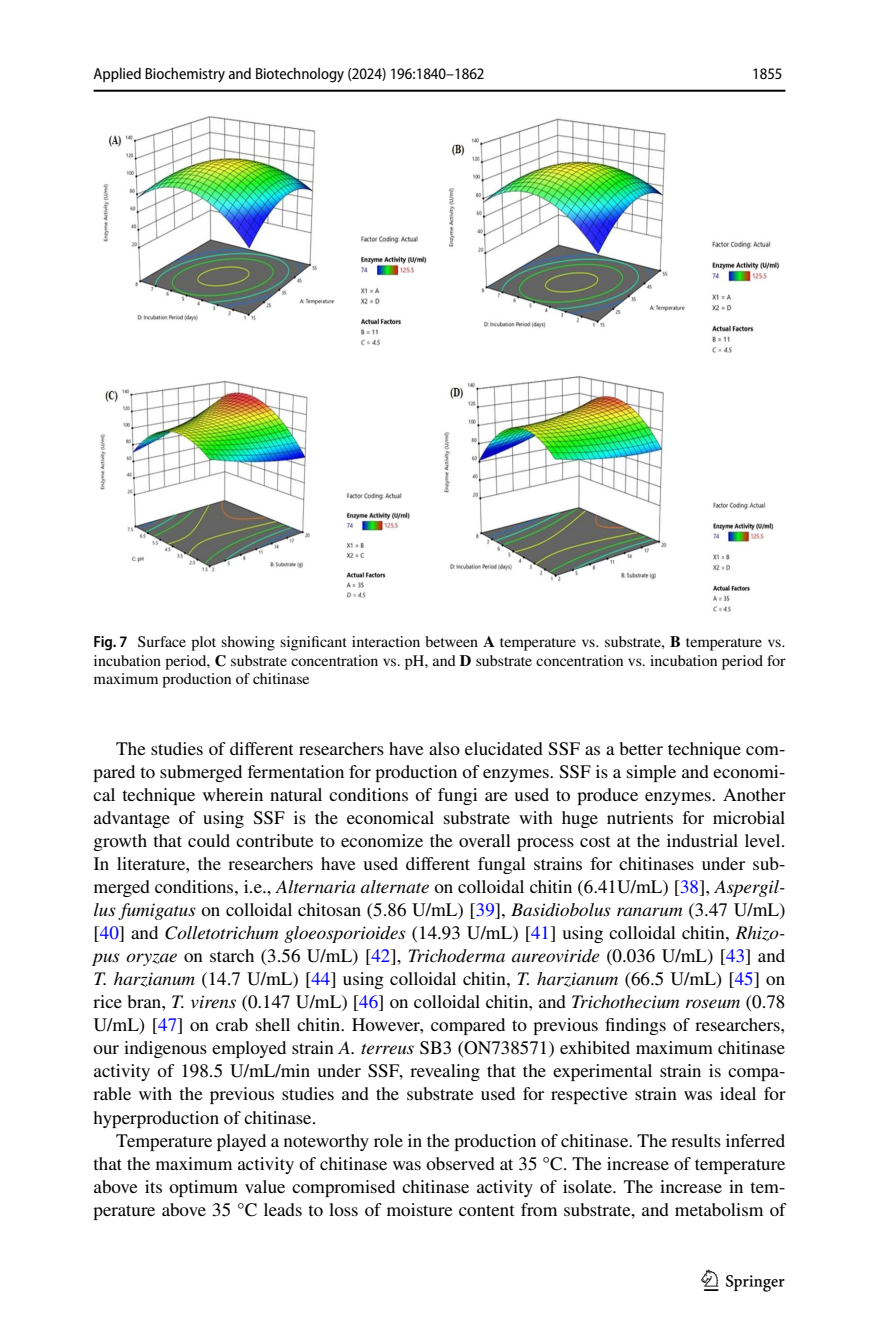
<style>
.page{position:relative;width:879px;height:1333px;background:#fff}
.page>*{position:absolute;margin:0;border:0;box-sizing:border-box;transform-origin:0 0}
.t1{font:30px "Springnew Regular 4";color:#000}
.t2{font:19px/23px "STIX";color:#000;text-align:justify}
.t3{font:16px/18.4px "STIX";color:#000;text-align:justify}
.t4{font:semi-condensed 16px "Myriad Pro";color:#000}
.s1{font-family:"Myriad Pro";font-weight:600;font-stretch:semi-condensed}
.s2{font-weight:700}
.s3{font-style:italic}
.s4{color:#00f}
</style>
<div class="page">
<hr style="left:94px;top:90px;width:691px;height:2px;background:#000">
<img style="left:100px;top:116px;width:680px;height:496px">
<p class="t4" style="left:94px;top:65px;width:392px">Applied Biochemistry and Biotechnology (2024) 196:1840–1862</p>
<p class="t4" style="left:752px;top:65px;width:32px">1855</p>
<p class="t3" style="left:94px;top:633px;width:693px"><span class="s1">Fig. 7</span> Surface plot showing significant interaction between <span class="s2">A</span> temperature vs. substrate, <span class="s2">B</span> temperature vs. incubation period, <span class="s2">C</span> substrate concentration vs. pH, and <span class="s2">D</span> substrate concentration vs. incubation period for maximum production of chitinase</p>
<p class="t2" style="left:94px;top:738px;width:693px;text-indent:23px">The studies of different researchers have also elucidated SSF as a better technique com&shy;pared to submerged fermentation for production of enzymes. SSF is a simple and economi&shy;cal technique wherein natural conditions of fungi are used to produce enzymes. Another advantage of using SSF is the economical substrate with huge nutrients for microbial growth that could contribute to economize the overall process cost at the industrial level.<br>In literature, the researchers have used different fungal strains for chitinases under sub&shy;merged conditions, i.e., <span class="s3">Alternaria alternate</span> on colloidal chitin (6.41U/mL) [<span class="s4">38</span>], <span class="s3">Aspergil&shy;lus fumigatus</span> on colloidal chitosan (5.86 U/mL) [<span class="s4">39</span>], <span class="s3">Basidiobolus ranarum</span> (3.47 U/mL) [<span class="s4">40</span>] and <span class="s3">Colletotrichum gloeosporioides</span> (14.93 U/mL) [<span class="s4">41</span>] using colloidal chitin, <span class="s3">Rhizo&shy;pus oryzae</span> on starch (3.56 U/mL) [<span class="s4">42</span>], <span class="s3">Trichoderma aureoviride</span> (0.036 U/mL) [<span class="s4">43</span>] and <span class="s3">T. harzianum</span> (14.7 U/mL) [<span class="s4">44</span>] using colloidal chitin, <span class="s3">T. harzianum</span> (66.5 U/mL) [<span class="s4">45</span>] on rice bran, <span class="s3">T. virens</span> (0.147 U/mL) [<span class="s4">46</span>] on colloidal chitin, and <span class="s3">Trichothecium roseum</span> (0.78<br>U/mL) [<span class="s4">47</span>] on crab shell chitin. However, compared to previous findings of researchers, our indigenous employed strain <span class="s3">A. terreus</span> SB3 (ON738571) exhibited maximum chitinase activity of 198.5 U/mL/min under SSF, revealing that the experimental strain is compa&shy;rable with the previous studies and the substrate used for respective strain was ideal for hyperproduction of chitinase.</p>
<p class="t2" style="left:94px;top:1129px;width:693px;text-indent:23px">Temperature played a noteworthy role in the production of chitinase. The results inferred that the maximum activity of chitinase was observed at 35 °C. The increase of temperature above its optimum value compromised chitinase activity of isolate. The increase in tem&shy;perature above 35 °C leads to loss of moisture content from substrate, and metabolism of</p>
<h1 class="t1" style="left:704px;top:1269px;width:83px">1 3</h1>
</div>
